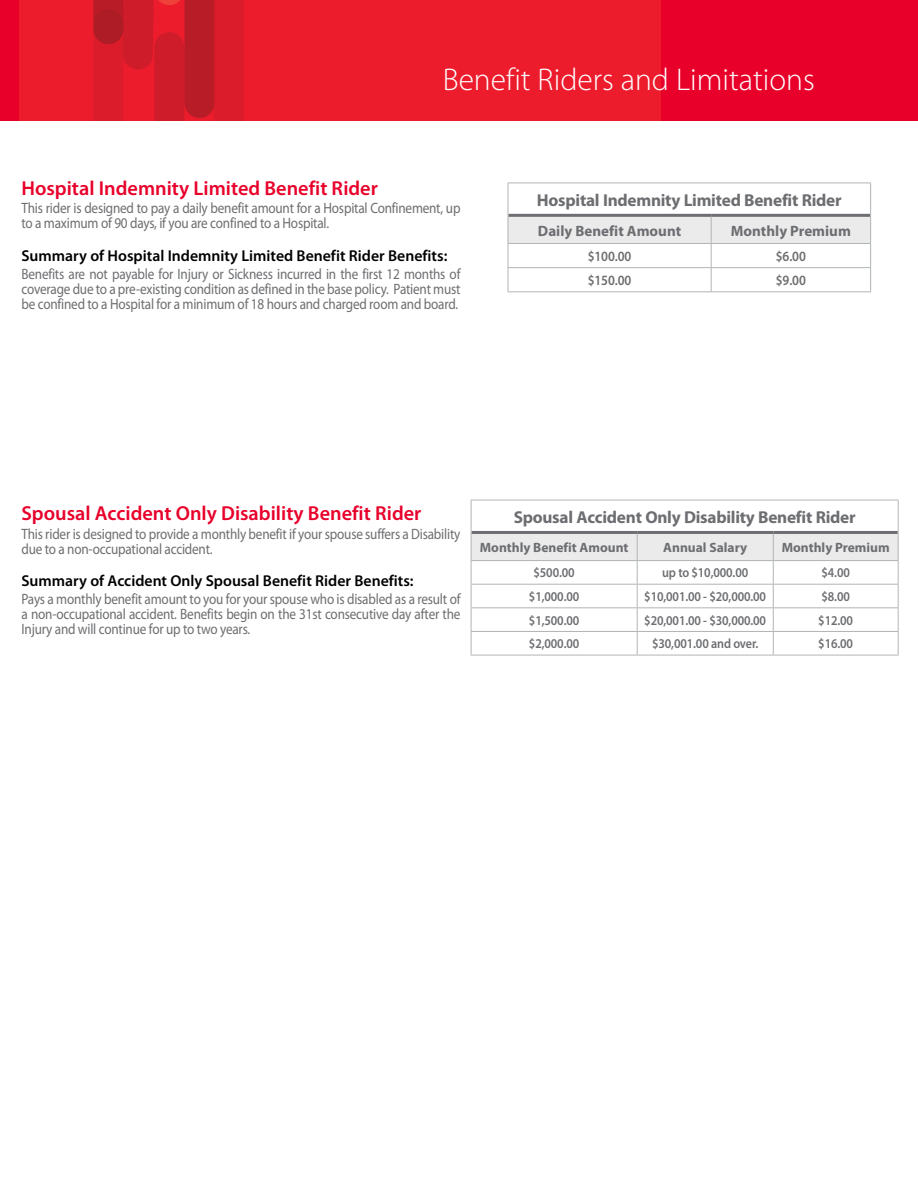
<style>
.page{position:relative;width:918px;height:1188px;background:#fff}
.page>*{position:absolute;margin:0;border:0;box-sizing:border-box;transform-origin:0 0}
.t1{font:300 31.5px "Myriad Pro";color:#fff}
.t2{font:600 20.25px "Myriad Pro";color:#e8002a}
.t3{font:700 17.25px "Myriad Pro";letter-spacing:-.015em;color:#6d6e71}
.t4{font:600 15.75px "Myriad Pro";color:#000}
.t5{font:15px/15px "Myriad Pro";letter-spacing:-.015em;color:#6d6e71;scale:.88 1}
.t6{font:700 15px "Myriad Pro";color:#6d6e71}
.t7{font:600 14.25px "Myriad Pro";letter-spacing:-.01em;color:#6d6e71;scale:.9 1}
.t8{font:600 13.5px "Myriad Pro";letter-spacing:-.01em;color:#6d6e71;scale:.9 1}
.t9{font:700 13.5px "Myriad Pro";color:#6d6e71}
</style>
<div class="page">
<div style="left:0;top:0;width:918px;height:121px;background:#e8002a"></div>
<div style="left:19px;top:0;width:642px;height:121px;background:#ed1c2c"></div>
<svg style="left:93px;top:0;width:151px;height:121px"></svg>
<hr style="left:508px;top:214px;width:203px;height:3px;background:#6d6e71">
<hr style="left:711px;top:214px;width:159px;height:3px;background:#6d6e71">
<hr style="left:508px;top:183px;width:1px;height:32px;background:#b1b4b6">
<hr style="left:508px;top:183px;width:203px;height:1px;background:#b1b4b6">
<hr style="left:711px;top:183px;width:160px;height:1px;background:#b1b4b6">
<hr style="left:870px;top:183px;width:1px;height:32px;background:#b1b4b6">
<svg style="left:508px;top:215px;width:363px;height:76px"></svg>
<hr style="left:508px;top:291px;width:203px;height:1px;background:#b1b4b6">
<hr style="left:711px;top:291px;width:160px;height:1px;background:#b1b4b6">
<hr style="left:471px;top:531px;width:166px;height:3px;background:#6d6e71">
<hr style="left:637px;top:531px;width:136px;height:3px;background:#6d6e71">
<hr style="left:773px;top:531px;width:125px;height:3px;background:#6d6e71">
<hr style="left:471px;top:500px;width:1px;height:32px;background:#b1b4b6">
<hr style="left:471px;top:500px;width:166px;height:1px;background:#b1b4b6">
<hr style="left:637px;top:500px;width:136px;height:1px;background:#b1b4b6">
<hr style="left:773px;top:500px;width:126px;height:1px;background:#b1b4b6">
<hr style="left:898px;top:500px;width:1px;height:32px;background:#b1b4b6">
<svg style="left:471px;top:532px;width:428px;height:123px"></svg>
<hr style="left:471px;top:631px;width:166px;height:1px;background:#b1b4b6">
<hr style="left:637px;top:631px;width:136px;height:1px;background:#b1b4b6">
<hr style="left:773px;top:631px;width:126px;height:1px;background:#b1b4b6">
<hr style="left:471px;top:655px;width:166px;height:1px;background:#b1b4b6">
<hr style="left:637px;top:655px;width:136px;height:1px;background:#b1b4b6">
<hr style="left:773px;top:655px;width:126px;height:1px;background:#b1b4b6">
<h1 class="t1" style="left:443px;top:60px;width:374px">Benefit Riders and Limitations</h1>
<h2 class="t2" style="left:21px;top:175px;width:358px">Hospital Indemnity Limited Benefit Rider</h2>
<p class="t5" style="left:21px;top:200px;width:500px">This rider is designed to pay a daily benefit amount for a Hospital Confinement, up to a maximum of 90 days, if you are confined to a Hospital.</p>
<p class="t4" style="left:21px;top:245px;width:427px">Summary of Hospital Indemnity Limited Benefit Rider Benefits:</p>
<p class="t5" style="left:21px;top:266px;width:500px;text-align:justify">Benefits are not payable for Injury or Sickness incurred in the first 12 months of coverage due to a pre-existing condition as defined in the base policy. Patient must be confined to a Hospital for a minimum of 18 hours and charged room and board.</p>
<p class="t3" style="left:537px;top:189px;width:306px">Hospital Indemnity Limited Benefit Rider</p>
<p class="t6" style="left:538px;top:221px;width:145px">Daily Benefit Amount</p>
<p class="t6" style="left:731px;top:221px;width:122px">Monthly Premium</p>
<p class="t7" style="left:588px;top:247px;width:50px">$100.00</p>
<p class="t7" style="left:776px;top:247px;width:35px">$6.00</p>
<p class="t7" style="left:588px;top:271px;width:50px">$150.00</p>
<p class="t7" style="left:776px;top:271px;width:35px">$9.00</p>
<h2 class="t2" style="left:21px;top:501px;width:401px">Spousal Accident Only Disability Benefit Rider</h2>
<p class="t5" style="left:21px;top:526px;width:500px">This rider is designed to provide a monthly benefit if your spouse suffers a Disability due to a non-occupational accident.</p>
<p class="t4" style="left:21px;top:571px;width:394px">Summary of Accident Only Spousal Benefit Rider Benefits:</p>
<p class="t5" style="left:21px;top:592px;width:500px;text-align:justify">Pays a monthly benefit amount to you for your spouse who is disabled as a result of a non-occupational accident. Benefits begin on the 31st consecutive day after the Injury and will continue for up to two years.</p>
<p class="t3" style="left:514px;top:506px;width:343px">Spousal Accident Only Disability Benefit Rider</p>
<p class="t9" style="left:480px;top:539px;width:150px">Monthly Benefit Amount</p>
<p class="t9" style="left:663px;top:539px;width:85px">Annual Salary</p>
<p class="t9" style="left:782px;top:539px;width:110px">Monthly Premium</p>
<p class="t8" style="left:534px;top:564px;width:47px">$500.00</p>
<p class="t8" style="left:662px;top:564px;width:97px">up to $10,000.00</p>
<p class="t8" style="left:822px;top:564px;width:33px">$4.00</p>
<p class="t8" style="left:529px;top:588px;width:57px">$1,000.00</p>
<p class="t8" style="left:644px;top:588px;width:137px">$10,001.00 - $20,000.00</p>
<p class="t8" style="left:822px;top:588px;width:33px">$8.00</p>
<p class="t8" style="left:529px;top:612px;width:57px">$1,500.00</p>
<p class="t8" style="left:644px;top:612px;width:137px">$20,001.00 - $30,000.00</p>
<p class="t8" style="left:818px;top:612px;width:40px">$12.00</p>
<p class="t8" style="left:529px;top:635px;width:57px">$2,000.00</p>
<p class="t8" style="left:652px;top:635px;width:120px">$30,001.00 and over.</p>
<p class="t8" style="left:818px;top:635px;width:40px">$16.00</p>
</div>
